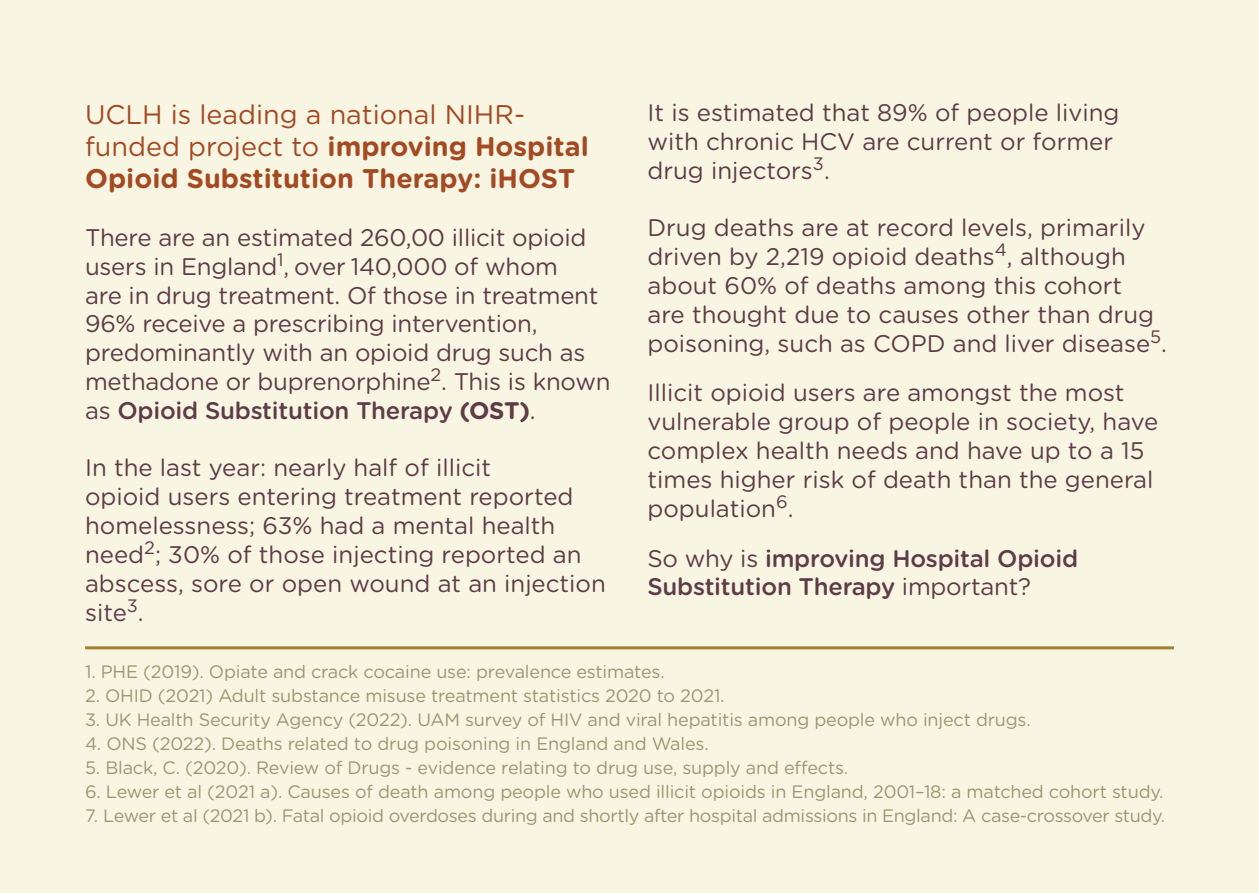
<style>
.page{position:relative;width:1259px;height:893px;background:#f8f5e3}
.page>*{position:absolute;margin:0;border:0;box-sizing:border-box;transform-origin:0 0}
.t1{font:700 27px/32.4px "Gotham Rounded";color:#a44a23}
.t2{font:24px/28.8px "Gotham Rounded";color:#5e3b46}
.t3{font:500 24px/28.8px "Gotham Rounded";letter-spacing:-.01em;color:#5e3b46}
.t4{font:18px "Gotham Rounded";letter-spacing:-.01em;color:#9b9773}
.s1{font-weight:400}
.s2{font-weight:500}
.s3{font-weight:700}
</style>
<div class="page">
<hr style="left:85px;top:646px;width:1089px;height:3px;background:#a37f2f">
<p class="t1" style="left:85px;top:97px;width:505px"><span class="s1">UCLH is leading a national NIHR&shy;funded project to</span> improving Hospital<br>Opioid Substitution Therapy: iHOST</p>
<p class="t2" style="left:85px;top:222px;width:527px">There are an estimated 260,00 illicit opioid users in England<sup>1</sup>, over 140,000 of whom<br>are in drug treatment. Of those in treatment 96% receive a prescribing intervention, predominantly with an opioid drug such as methadone or buprenorphine<sup>2</sup>. This is known as <span class="s2">Opioid Substitution Therapy</span> <span class="s3">(OST)</span>.</p>
<p class="t2" style="left:85px;top:452px;width:522px">In the last year: nearly half of illicit<br>opioid users entering treatment reported homelessness; 63% had a mental health need<sup>2</sup>; 30% of those injecting reported an abscess, sore or open wound at an injection site<sup>3</sup>.</p>
<p class="t2" style="left:647px;top:97px;width:473px">It is estimated that 89% of people living with chronic HCV are current or former drug injectors<sup>3</sup>.</p>
<p class="t2" style="left:647px;top:212px;width:521px">Drug deaths are at record levels, primarily driven by 2,219 opioid deaths<sup>4</sup>, although about 60% of deaths among this cohort<br>are thought due to causes other than drug poisoning, such as COPD and liver disease<sup>5</sup>.</p>
<p class="t2" style="left:647px;top:377px;width:512px">Illicit opioid users are amongst the most vulnerable group of people in society, have complex health needs and have up to a 15 times higher risk of death than the general population<sup>6</sup>.</p>
<p class="t3" style="left:647px;top:543px;width:432px"><span class="s1">So why is</span> improving Hospital Opioid<br>Substitution Therapy <span class="s1">important?</span></p>
<p class="t4" style="left:85px;top:659px;width:581px">1. PHE (2019). Opiate and crack cocaine use: prevalence estimates.</p>
<p class="t4" style="left:85px;top:683px;width:641px">2. OHID (2021) Adult substance misuse treatment statistics 2020 to 2021.</p>
<p class="t4" style="left:85px;top:707px;width:947px">3. UK Health Security Agency (2022). UAM survey of HIV and viral hepatitis among people who inject drugs.</p>
<p class="t4" style="left:85px;top:731px;width:625px">4. ONS (2022). Deaths related to drug poisoning in England and Wales.</p>
<p class="t4" style="left:85px;top:755px;width:765px">5. Black, C. (2020). Review of Drugs - evidence relating to drug use, supply and effects.</p>
<p class="t4" style="left:85px;top:779px;width:1080px">6. Lewer et al (2021 a). Causes of death among people who used illicit opioids in England, 2001–18: a matched cohort study.</p>
<p class="t4" style="left:85px;top:803px;width:1081px">7. Lewer et al (2021 b). Fatal opioid overdoses during and shortly after hospital admissions in England: A case-crossover study.</p>
</div>
